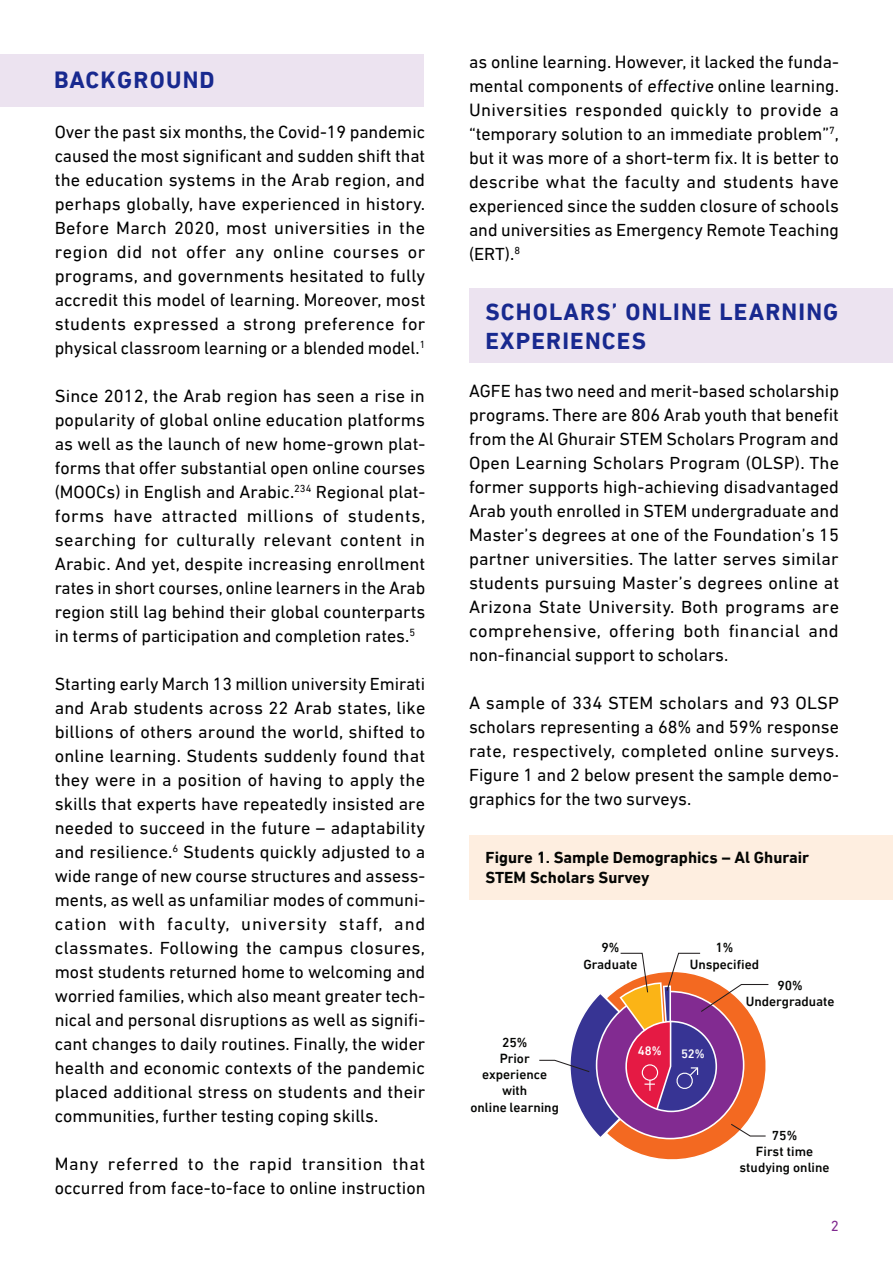
<style>
.page{position:relative;width:893px;height:1263px;background:#fff}
.page>*{position:absolute;margin:0;border:0;box-sizing:border-box;transform-origin:0 0}
.t1{font:700 24px/28.8px "DIN Next LT Arabic";letter-spacing:.05em;color:#18298f}
.Body{font:18px/24px "DIN Next LT Arabic";color:#000;text-align:justify}
.Figure_title{font:700 16.5px/19.8px "DIN Next LT Arabic";color:#050604}
.t2{font:15px "DIN Next LT Arabic";color:#80298f}
.Figure_text{font:500 13.5px "DIN Next LT Arabic";color:#050604}
.t3{font:500 12.6px "DIN Next LT Arabic";color:#fff}
</style>
<div class="page">
<svg style="left:539px;top:952px;width:230px;height:208px"></svg>
<div style="left:0;top:54px;width:424px;height:52px;background:#ece3f0"></div>
<div style="left:469px;top:288px;width:424px;height:75px;background:#ece3f0"></div>
<div style="left:469px;top:836px;width:424px;height:64px;background:#feeee0"></div>
<p class="t1" style="left:54px;top:66px;width:162px">BACKGROUND</p>
<p class="Body" style="left:55px;top:119px;width:372px">Over the past six months, the Covid-19 pandemic caused the most significant and sudden shift that the education systems in the Arab region, and perhaps globally, have experienced in history.<br>Before March 2020, most universities in the region did not offer any online courses or programs, and governments hesitated to fully accredit this model of learning. Moreover, most students expressed a strong preference for physical classroom learning or a blended model.<sup>1</sup></p>
<p class="Body" style="left:55px;top:383px;width:372px">Since 2012, the Arab region has seen a rise in popularity of global online education platforms as well as the launch of new home-grown plat&shy;forms that offer substantial open online courses (MOOCs) in English and Arabic.<sup>234</sup> Regional plat&shy;forms have attracted millions of students, searching for culturally relevant content in Arabic. And yet, despite increasing enrollment rates in short courses, online learners in the Arab region still lag behind their global counterparts in terms of participation and completion rates.<sup>5</sup></p>
<p class="Body" style="left:55px;top:671px;width:372px">Starting early March 13 million university Emirati and Arab students across 22 Arab states, like billions of others around the world, shifted to online learning. Students suddenly found that they were in a position of having to apply the skills that experts have repeatedly insisted are needed to succeed in the future – adaptability and resilience.<sup>6</sup> Students quickly adjusted to a wide range of new course structures and assess&shy;ments, as well as unfamiliar modes of communi&shy;cation with faculty, university staff, and classmates. Following the campus closures, most students returned home to welcoming and worried families, which also meant greater tech&shy;nical and personal disruptions as well as signifi&shy;cant changes to daily routines. Finally, the wider health and economic contexts of the pandemic placed additional stress on students and their communities, further testing coping skills.</p>
<p class="Body" style="left:55px;top:1151px;width:372px">Many referred to the rapid transition that occurred from face-to-face to online instruction</p>
<p class="Body" style="left:469px;top:49px;width:372px">as online learning. However, it lacked the funda&shy;mental components of effective online learning.<br>Universities responded quickly to provide a “temporary solution to an immediate problem”<sup>7</sup>, but it was more of a short-term fix. It is better to describe what the faculty and students have experienced since the sudden closure of schools and universities as Emergency Remote Teaching (ERT).<sup>8</sup></p>
<p class="t1" style="left:485px;top:297px;width:354px">SCHOLARS’ ONLINE LEARNING<br>EXPERIENCES</p>
<p class="Body" style="left:469px;top:379px;width:372px">AGFE has two need and merit-based scholarship programs. There are 806 Arab youth that benefit from the Al Ghurair STEM Scholars Program and Open Learning Scholars Program (OLSP). The former supports high-achieving disadvantaged Arab youth enrolled in STEM undergraduate and Master’s degrees at one of the Foundation’s 15 partner universities. The latter serves similar students pursuing Master’s degrees online at Arizona State University. Both programs are comprehensive, offering both financial and non-financial support to scholars.</p>
<p class="Body" style="left:469px;top:691px;width:372px">A sample of 334 STEM scholars and 93 OLSP scholars representing a 68% and 59% response rate, respectively, completed online surveys.<br>Figure 1 and 2 below present the sample demo&shy;graphics for the two surveys.</p>
<p class="Figure_title" style="left:485px;top:847px;width:325px">Figure 1. Sample Demographics – Al Ghurair<br>STEM Scholars Survey</p>
<p class="Figure_text" style="left:502px;top:1034px;width:27px">25%</p>
<p class="Figure_text" style="left:500px;top:1050px;width:32px">Prior</p>
<p class="Figure_text" style="left:482px;top:1067px;width:67px">experience</p>
<p class="Figure_text" style="left:502px;top:1083px;width:27px">with</p>
<p class="Figure_text" style="left:470px;top:1099px;width:90px">online learning</p>
<p class="Figure_text" style="left:601px;top:940px;width:19px">9%</p>
<p class="Figure_text" style="left:583px;top:956px;width:56px">Graduate</p>
<p class="Figure_text" style="left:715px;top:940px;width:19px">1%</p>
<p class="Figure_text" style="left:690px;top:956px;width:71px">Unspecified</p>
<p class="Figure_text" style="left:777px;top:977px;width:27px">90%</p>
<p class="Figure_text" style="left:746px;top:993px;width:90px">Undergraduate</p>
<p class="t3" style="left:638px;top:1044px;width:25px">48%</p>
<p class="t3" style="left:681px;top:1046px;width:25px">52%</p>
<p class="Figure_text" style="left:772px;top:1127px;width:27px">75%</p>
<p class="Figure_text" style="left:756px;top:1143px;width:59px">First time</p>
<p class="Figure_text" style="left:740px;top:1160px;width:91px">studying online</p>
<p class="t2" style="left:831px;top:1217px;width:10px">2</p>
</div>
